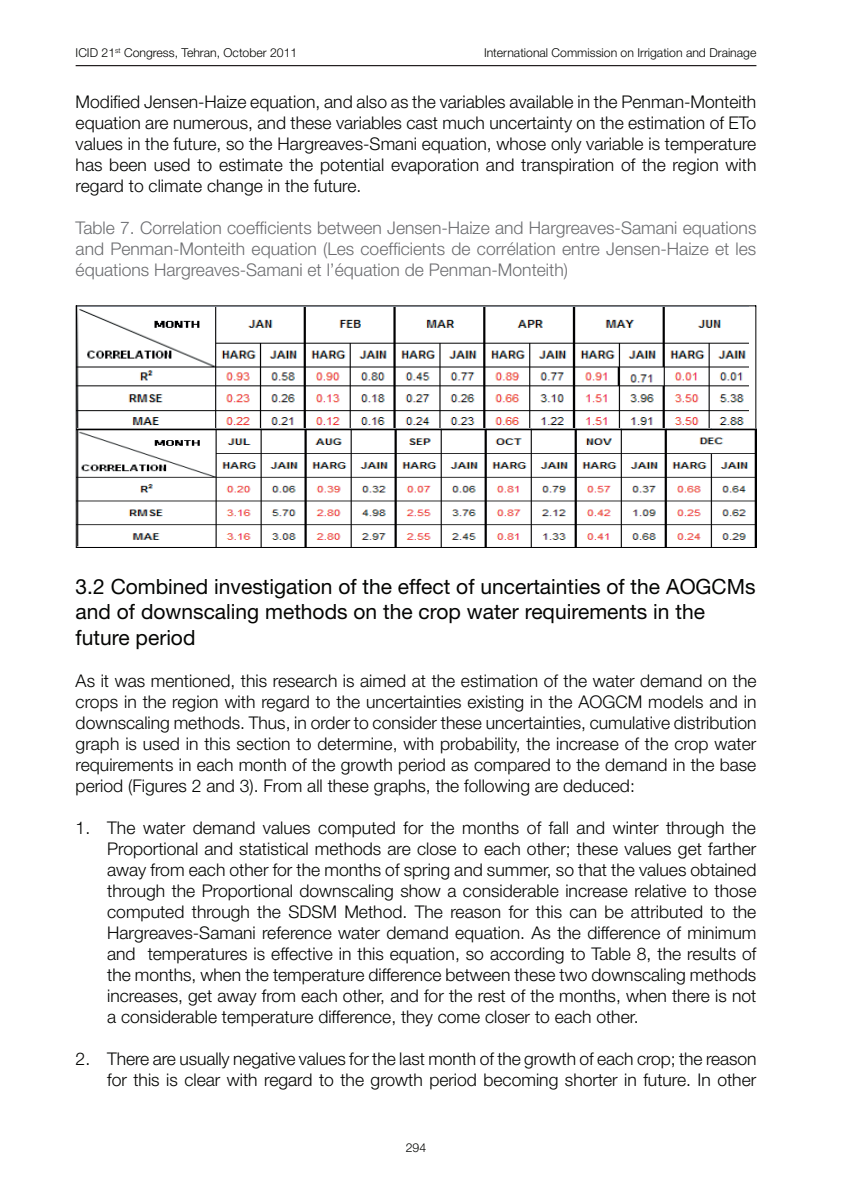
<style>
.page{position:relative;width:851px;height:1197px;background:#fff}
.page>*{position:absolute;margin:0;border:0;box-sizing:border-box;transform-origin:0 0}
.t1{font:21px/25.2px "Helvetica Neue";color:#040503}
.t2{font:300 17.5px/21px "Helvetica Neue";color:#040503;text-align:justify}
.t3{font:300 17.5px/21px "Helvetica Neue";color:#6c6d70;text-align:justify}
.t4{font:300 12.25px "Helvetica Neue";color:#040503}
</style>
<div class="page">
<hr style="left:76px;top:65px;width:680px;height:1px;background:#231f20">
<img style="left:77px;top:306px;width:672px;height:122px">
<img style="left:77px;top:428px;width:679px;height:119px">
<hr style="left:755px;top:306px;width:1px;height:122px;background:#000001">
<hr style="left:76px;top:305px;width:679px;height:1px;background:#000001">
<hr style="left:76px;top:306px;width:1px;height:241px;background:#000001">
<hr style="left:76px;top:547px;width:679px;height:1px;background:#000001">
<p class="t4" style="left:76px;top:45px;width:223px">ICID 21<sup>st</sup> Congress, Tehran, October 2011</p>
<p class="t4" style="left:484px;top:45px;width:274px">International Commission on Irrigation and Drainage</p>
<p class="t2" style="left:76px;top:91px;width:682px">Modified Jensen-Haize equation, and also as the variables available in the Penman-Monteith equation are numerous, and these variables cast much uncertainty on the estimation of ETo values in the future, so the Hargreaves-Smani equation, whose only variable is temperature has been used to estimate the potential evaporation and transpiration of the region with regard to climate change in the future.</p>
<p class="t3" style="left:76px;top:217px;width:682px">Table 7. Correlation coefficients between Jensen-Haize and Hargreaves-Samani equations and Penman-Monteith equation (Les coefficients de corrélation entre Jensen-Haize et les équations Hargreaves-Samani et l’équation de Penman-Monteith)</p>
<p class="t1" style="left:76px;top:574px;width:681px">3.2 Combined investigation of the effect of uncertainties of the AOGCMs and of downscaling methods on the crop water requirements in the future period</p>
<p class="t2" style="left:76px;top:669px;width:682px">As it was mentioned, this research is aimed at the estimation of the water demand on the crops in the region with regard to the uncertainties existing in the AOGCM models and in downscaling methods. Thus, in order to consider these uncertainties, cumulative distribution graph is used in this section to determine, with probability, the increase of the crop water requirements in each month of the growth period as compared to the demand in the base period (Figures 2 and 3). From all these graphs, the following are deduced:</p>
<p class="t2" style="left:107px;top:816px;width:650px;text-indent:-32px">1. The water demand values computed for the months of fall and winter through the Proportional and statistical methods are close to each other; these values get farther away from each other for the months of spring and summer, so that the values obtained through the Proportional downscaling show a considerable increase relative to those computed through the SDSM Method. The reason for this can be attributed to the Hargreaves-Samani reference water demand equation. As the difference of minimum and temperatures is effective in this equation, so according to Table 8, the results of the months, when the temperature difference between these two downscaling methods increases, get away from each other, and for the rest of the months, when there is not a considerable temperature difference, they come closer to each other.</p>
<p class="t2" style="left:76px;top:1047px;width:682px;text-align:right">2. There are usually negative values for the last month of the growth of each crop; the reason for this is clear with regard to the growth period becoming shorter in future. In other</p>
<p class="t4" style="left:406px;top:1141px;width:22px">294</p>
</div>
